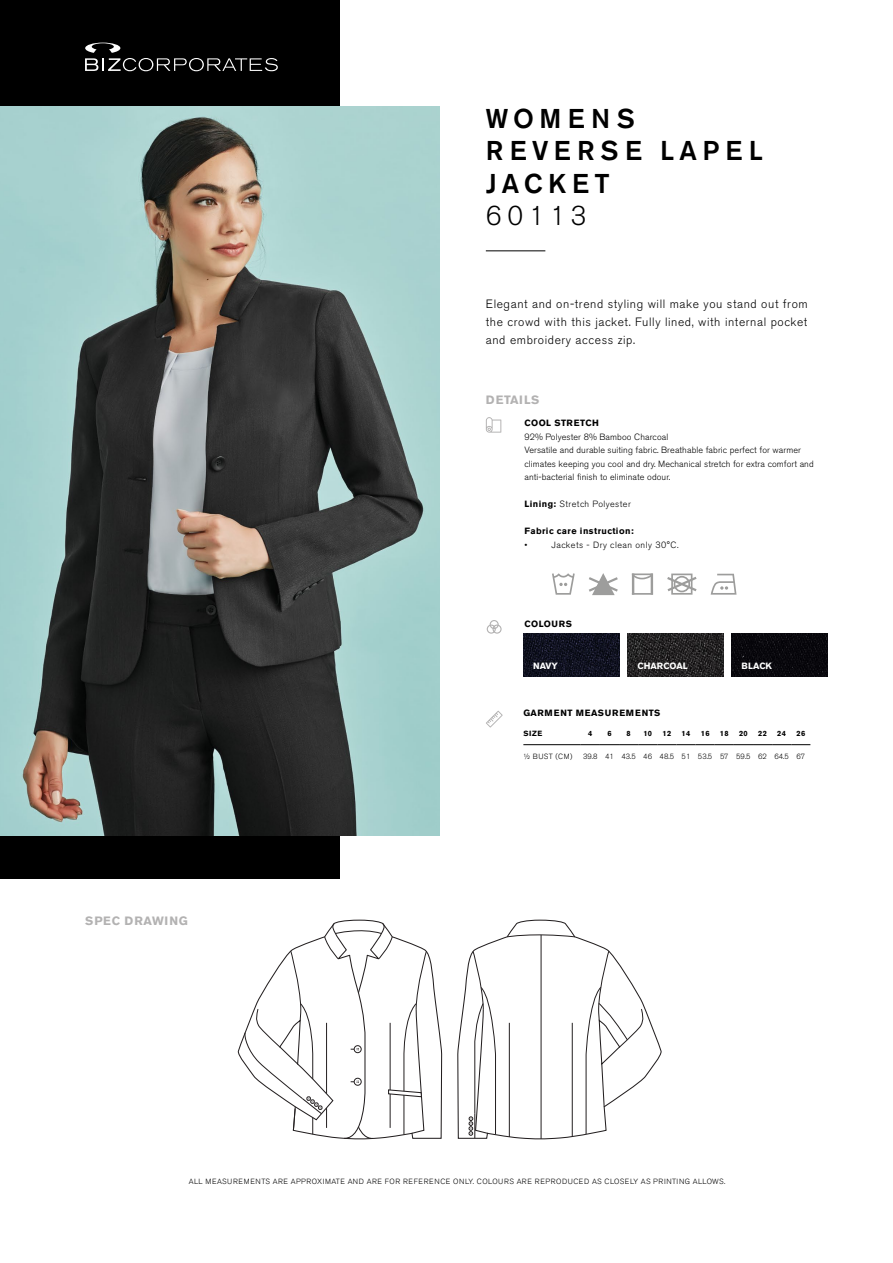
<style>
.page{position:relative;width:893px;height:1263px;background:#fff}
.page>*{position:absolute;margin:0;border:0;box-sizing:border-box;transform-origin:0 0}
.t1{font:500 27px/32.4px "Akzidenz Grotesk BE";letter-spacing:.21em;color:#000}
.t2{font:300 27px "Akzidenz Grotesk BE";letter-spacing:.2em;color:#000}
.t3{font:300 12px/18px "Akzidenz Grotesk BE";letter-spacing:.05em;color:#000;text-align:justify}
.t4{font:700 12px "Akzidenz Grotesk BE";letter-spacing:.07em;color:#b3b2b2}
.t5{font:700 12px "Akzidenz Grotesk BE";letter-spacing:.05em;color:#b3b2b2}
.t6{font:300 9px/13.5px "Akzidenz Grotesk BE";letter-spacing:.01em;color:#000}
.t7{font:300 9px "Akzidenz Grotesk BE";letter-spacing:.05em;color:#000}
.t8{font:700 9px "Akzidenz Grotesk BE";letter-spacing:.05em;color:#000}
.t9{font:700 9px "Akzidenz Grotesk BE";letter-spacing:.09em;color:#000}
.t10{font:700 9px "Akzidenz Grotesk BE";color:#fff}
.t11{font:300 7.5px "Akzidenz Grotesk BE";letter-spacing:.07em;color:#000}
.t12{font:300 7.5px "Akzidenz Grotesk BE";color:#000}
.t13{font:700 7.5px "Akzidenz Grotesk BE";letter-spacing:.05em;color:#000}
.s1{font-weight:700}
</style>
<div class="page">
<img style="left:628px;top:634px;width:96px;height:43px">
<img style="left:732px;top:634px;width:96px;height:43px">
<img style="left:523px;top:634px;width:97px;height:43px">
<div style="left:0;top:0;width:339px;height:878px;background:#000"></div>
<img style="left:0;top:106px;width:440px;height:729px">
<hr style="left:486px;top:250px;width:59px;height:1px;background:#000">
<svg style="left:486px;top:711px;width:17px;height:16px"></svg>
<svg style="left:486px;top:417px;width:15px;height:16px"></svg>
<div style="left:490px;top:620px;width:9px;height:9px;border:1px solid #b3b2b2;border-radius:50%"></div>
<div style="left:492px;top:624px;width:10px;height:10px;border:1px solid #b3b2b2;border-radius:50%"></div>
<div style="left:487px;top:624px;width:9px;height:10px;border:1px solid #b3b2b2;border-radius:50%"></div>
<svg style="left:589px;top:573px;width:29px;height:22px"></svg>
<svg style="left:634px;top:573px;width:17px;height:22px"></svg>
<hr style="left:632px;top:573px;width:2px;height:22px;background:#9d9d9c">
<hr style="left:651px;top:573px;width:2px;height:22px;background:#9d9d9c">
<svg style="left:667px;top:573px;width:30px;height:22px"></svg>
<svg style="left:711px;top:574px;width:25px;height:21px"></svg>
<svg style="left:552px;top:573px;width:23px;height:22px"></svg>
<hr style="left:523px;top:744px;width:58px;height:1px;background:#000">
<svg style="left:581px;top:744px;width:229px;height:1px"></svg>
<svg style="left:237px;top:919px;width:206px;height:221px"></svg>
<svg style="left:457px;top:919px;width:205px;height:221px"></svg>
<svg style="left:507px;top:932px;width:68px;height:5px"></svg>
<hr style="left:572px;top:1023px;width:1px;height:113px;background:#231f20">
<svg style="left:469px;top:951px;width:27px;height:188px"></svg>
<hr style="left:509px;top:1023px;width:1px;height:114px;background:#231f20">
<svg style="left:244px;top:922px;width:183px;height:217px"></svg>
<hr style="left:326px;top:1023px;width:1px;height:70px;background:#231f20">
<hr style="left:541px;top:935px;width:1px;height:204px;background:#231f20">
<svg style="left:585px;top:950px;width:60px;height:184px"></svg>
<svg style="left:85px;top:43px;width:193px;height:28px"></svg>
<h1 class="t1" style="left:486px;top:102px;width:278px">WOMENS<br>REVERSE LAPEL<br>JACKET</h1>
<h1 class="t2" style="left:486px;top:200px;width:102px">60113</h1>
<h2 class="t3" style="left:486px;top:295px;width:323px">Elegant and on-trend styling will make you stand out from the crowd with this jacket. Fully lined, with internal pocket and embroidery access zip.</h2>
<h2 class="t5" style="left:486px;top:393px;width:55px">DETAILS</h2>
<p class="t8" style="left:524px;top:418px;width:76px">COOL STRETCH</p>
<p class="t6" style="left:524px;top:430px;width:291px">92% Polyester 8% Bamboo Charcoal<br>Versatile and durable suiting fabric. Breathable fabric perfect for warmer climates keeping you cool and dry. Mechanical stretch for extra comfort and anti-bacterial finish to eliminate odour.</p>
<p class="t7" style="left:524px;top:499px;width:108px"><span class="s1">Lining:</span> Stretch Polyester</p>
<p class="t8" style="left:524px;top:526px;width:111px">Fabric care instruction:</p>
<p class="t6" style="left:524px;top:538px;width:4px">•</p>
<p class="t7" style="left:551px;top:539px;width:129px">Jackets - Dry clean only 30°C.</p>
<p class="t8" style="left:524px;top:618px;width:49px">COLOURS</p>
<p class="t10" style="left:533px;top:661px;width:26px">NAVY</p>
<p class="t10" style="left:637px;top:661px;width:52px">CHARCOAL</p>
<p class="t10" style="left:741px;top:661px;width:32px">BLACK</p>
<h2 class="t4" style="left:85px;top:914px;width:104px">SPEC DRAWING</h2>
<p class="t9" style="left:523px;top:708px;width:139px">GARMENT MEASUREMENTS</p>
<p class="t13" style="left:523px;top:729px;width:21px">SIZE</p>
<p class="t13" style="left:588px;top:729px;width:6px">4</p>
<p class="t13" style="left:607px;top:729px;width:6px">6</p>
<p class="t13" style="left:626px;top:729px;width:6px">8</p>
<p class="t13" style="left:643px;top:729px;width:10px">10</p>
<p class="t13" style="left:662px;top:729px;width:10px">12</p>
<p class="t13" style="left:682px;top:729px;width:10px">14</p>
<p class="t13" style="left:701px;top:729px;width:10px">16</p>
<p class="t13" style="left:720px;top:729px;width:10px">18</p>
<p class="t13" style="left:739px;top:729px;width:10px">20</p>
<p class="t13" style="left:758px;top:729px;width:10px">22</p>
<p class="t13" style="left:777px;top:729px;width:10px">24</p>
<p class="t13" style="left:796px;top:729px;width:10px">26</p>
<p class="t11" style="left:523px;top:752px;width:51px">½ BUST (CM)</p>
<p class="t12" style="left:583px;top:752px;width:224px">39.8 41 43.5 46 48.5 51 53.5 57 59.5 62 64.5 67</p>
<p class="t11" style="left:189px;top:1177px;width:538px">ALL MEASUREMENTS ARE APPROXIMATE AND ARE FOR REFERENCE ONLY. COLOURS ARE REPRODUCED AS CLOSELY AS PRINTING ALLOWS.</p>
</div>
